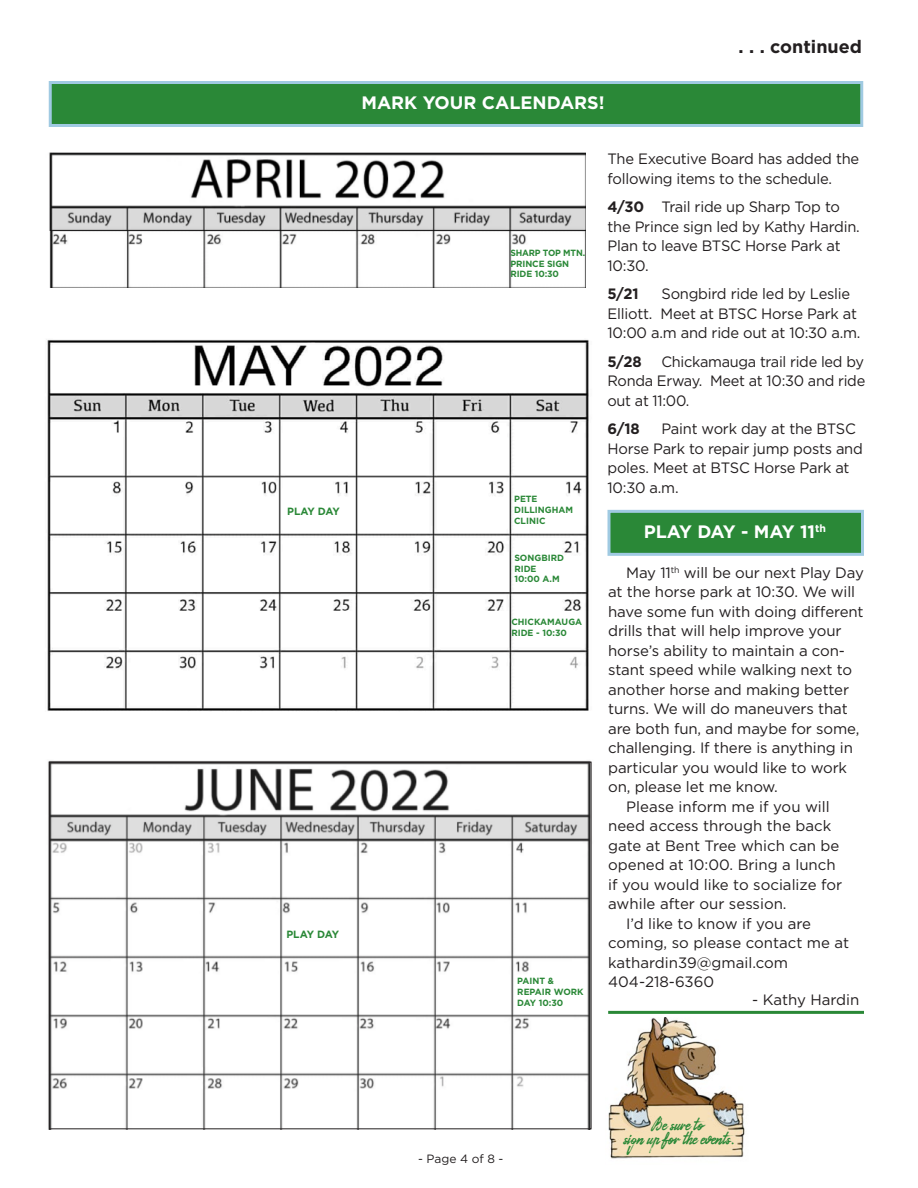
<style>
.page{position:relative;width:918px;height:1188px;background:#fff}
.page>*{position:absolute;margin:0;border:0;box-sizing:border-box;transform-origin:0 0}
.t1{font:700 18px "Gotham";color:#fff}
.t2{font:700 18px "Gotham";letter-spacing:-.025em;color:#fff}
.t3{font:700 18px "Gotham";color:#231f20}
.t4{font:15px/19.5px "Gotham";letter-spacing:-.01em;color:#231f20}
.t5{font:700 15px "Gotham";color:#231f20}
.t6{font:12px "Gotham";color:#231f20}
.t7{font:11.85px "Burelom";color:#2a8837}
.t8{font:700 10.5px "Gotham";letter-spacing:-.05em;color:#2a8837}
.t9{font:700 9px/10.8px "Gotham";color:#2a8837}
.t10{font:700 9px "Gotham";letter-spacing:-.02em;color:#2a8837;scale:.96 1}
.s1{font-weight:700}
</style>
<div class="page">
<div style="left:49px;top:81px;width:814px;height:46px;background:#2a8837;border:3px solid #a0cae2"></div>
<img style="left:608px;top:1017px;width:137px;height:142px">
<div style="left:608px;top:510px;width:256px;height:46px;background:#2a8837;border:3px solid #a0cae2"></div>
<hr style="left:608px;top:1011px;width:256px;height:3px;background:#2a8837">
<img style="left:49px;top:230px;width:537px;height:58px">
<img style="left:49px;top:152px;width:537px;height:78px">
<img style="left:48px;top:760px;width:544px;height:370px">
<img style="left:46px;top:339px;width:543px;height:372px">
<p class="t8" style="left:287px;top:504px;width:54px">PLAY DAY</p>
<p class="t8" style="left:286px;top:928px;width:54px">PLAY DAY</p>
<p class="t1" style="left:361px;top:90px;width:245px">MARK YOUR CALENDARS!</p>
<p class="t3" style="left:739px;top:34px;width:125px">. . . continued</p>
<p class="t10" style="left:510px;top:247px;width:79px">SHARP TOP MTN.</p>
<p class="t9" style="left:510px;top:258px;width:60px">PRINCE SIGN</p>
<p class="t9" style="left:510px;top:269px;width:50px">RIDE 10:30</p>
<p class="t9" style="left:514px;top:494px;width:25px">PETE</p>
<p class="t9" style="left:514px;top:504px;width:60px">DILLINGHAM</p>
<p class="t9" style="left:514px;top:515px;width:33px">CLINIC</p>
<p class="t9" style="left:514px;top:552px;width:51px">SONGBIRD</p>
<p class="t9" style="left:514px;top:563px;width:24px">RIDE</p>
<p class="t9" style="left:514px;top:574px;width:47px">10:00 A.M</p>
<p class="t9" style="left:511px;top:616px;width:72px">CHICKAMAUGA<br>RIDE - 10:30</p>
<p class="t9" style="left:517px;top:975px;width:38px">PAINT &amp;</p>
<p class="t9" style="left:517px;top:986px;width:68px">REPAIR WORK<br>DAY 10:30</p>
<p class="t4" style="left:608px;top:149px;width:253px">The Executive Board has added the following items to the schedule.</p>
<p class="t4" style="left:608px;top:197px;width:234px"><span class="s1">4/30</span> Trail ride up Sharp Top to</p>
<p class="t4" style="left:608px;top:216px;width:254px">the Prince sign led by Kathy Hardin.</p>
<p class="t4" style="left:608px;top:236px;width:235px">Plan to leave BTSC Horse Park at</p>
<p class="t4" style="left:608px;top:255px;width:43px">10:30.</p>
<p class="t5" style="left:608px;top:284px;width:33px">5/21</p>
<p class="t4" style="left:661px;top:284px;width:190px">Songbird ride led by Leslie</p>
<p class="t4" style="left:608px;top:303px;width:255px">Elliott. Meet at BTSC Horse Park at<br>10:00 a.m and ride out at 10:30 a.m.</p>
<p class="t5" style="left:608px;top:352px;width:36px">5/28</p>
<p class="t4" style="left:608px;top:351px;width:259px;text-align:justify;text-indent:54px">Chickamauga trail ride led by Ronda Erway. Meet at 10:30 and ride out at 11:00.</p>
<p class="t5" style="left:608px;top:419px;width:34px">6/18</p>
<p class="t4" style="left:608px;top:419px;width:257px;text-indent:54px">Paint work day at the BTSC<br>Horse Park to repair jump posts and poles. Meet at BTSC Horse Park at<br>10:30 a.m.</p>
<p class="t2" style="left:644px;top:520px;width:184px">PLAY DAY - MAY 11<sup>th</sup></p>
<p class="t4" style="left:608px;top:562px;width:257px;text-indent:18px">May 11<sup>th</sup> will be our next Play Day at the horse park at 10:30. We will have some fun with doing different drills that will help improve your horse’s ability to maintain a con&shy;stant speed while walking next to another horse and making better turns. We will do maneuvers that are both fun, and maybe for some, challenging. If there is anything in particular you would like to work on, please let me know.</p>
<p class="t4" style="left:608px;top:796px;width:235px;text-indent:18px">Please inform me if you will need access through the back gate at Bent Tree which can be opened at 10:00. Bring a lunch if you would like to socialize for awhile after our session.</p>
<p class="t4" style="left:608px;top:913px;width:243px;text-indent:18px">I’d like to know if you are coming, so please contact me at kathardin39@gmail.com</p>
<p class="t4" style="left:608px;top:972px;width:108px">404-218-6360</p>
<p class="t4" style="left:752px;top:990px;width:109px">- Kathy Hardin</p>
<p class="t6" style="left:418px;top:1151px;width:87px">- Page 4 of 8 -</p>
<p class="t7" style="left:652px;top:1119px;width:55px">Be sure to</p>
<p class="t7" style="left:623px;top:1133px;width:113px">sign up for the events.</p>
</div>
